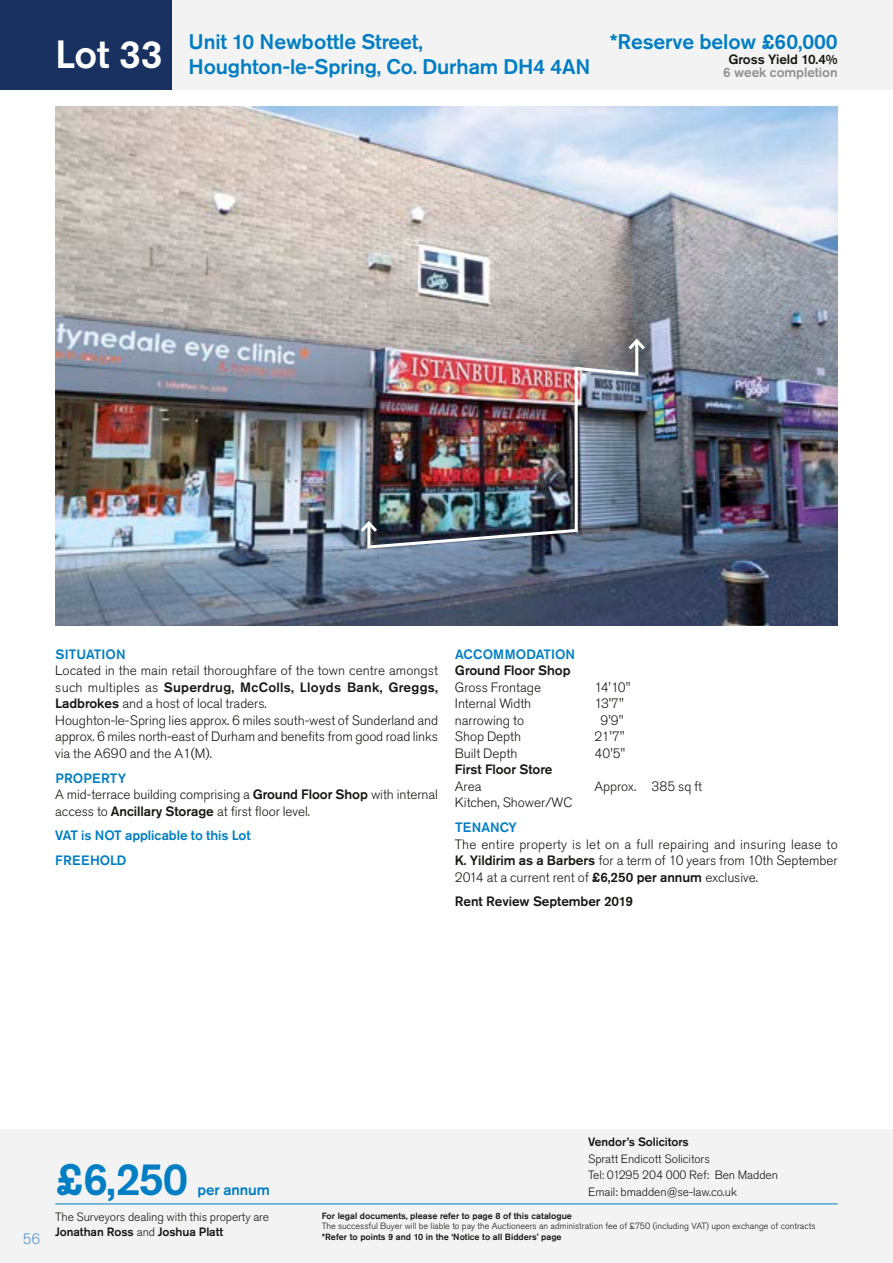
<style>
.page{position:relative;width:893px;height:1263px;background:#fff}
.page>*{position:absolute;margin:0;border:0;box-sizing:border-box;transform-origin:0 0}
.t1{font:500 45px "Akzidenz Grotesk Pro";color:#007ec3}
.t2{font:500 39px "Akzidenz Grotesk Pro";color:#fff}
.t3{font:500 21px/25.2px "Akzidenz Grotesk Pro";letter-spacing:-.005em;color:#007ec3}
.t4{font:500 15px "Akzidenz Grotesk Pro";letter-spacing:-.005em;color:#007ec3}
.t5{font:300 15px "Akzidenz Grotesk Pro";color:#5795d0}
.t6{font:300 13.5px/16.5px "Akzidenz Grotesk Pro";letter-spacing:-.005em;color:#171715}
.t7{font:500 13.5px "Akzidenz Grotesk Pro";letter-spacing:-.005em;color:#171715}
.t8{font:500 13.5px/24.8px "Akzidenz Grotesk Pro";letter-spacing:-.005em;color:#007ec3}
.t9{font:500 13.5px "Akzidenz Grotesk Pro";letter-spacing:-.005em;color:#919191}
.t10{font:300 12px/15px "Akzidenz Grotesk Pro";letter-spacing:-.005em;color:#171715}
.t11{font:500 12px "Akzidenz Grotesk Pro";letter-spacing:-.005em;color:#171715}
.t12{font:300 9px "Akzidenz Grotesk Pro";color:#171715}
.t13{font:500 9px "Akzidenz Grotesk Pro";color:#171715}
.s1{font-weight:500}
.s2{font-weight:500;color:#007ec3}
</style>
<div class="page">
<div style="left:0;top:1129px;width:893px;height:134px;background:#f3f3f3"></div>
<div style="left:0;top:0;width:893px;height:89px;background:#f3f3f3"></div>
<div style="left:0;top:0;width:171px;height:89px;background:#183161"></div>
<hr style="left:55px;top:1203px;width:783px;height:1px;background:#007ec3">
<img style="left:55px;top:106px;width:783px;height:520px">
<img style="left:366px;top:338px;width:274px;height:212px">
<svg style="left:358px;top:519px;width:22px;height:16px"></svg>
<svg style="left:625px;top:336px;width:23px;height:17px"></svg>
<h2 class="t2" style="left:55px;top:29px;width:109px">Lot 33</h2>
<h3 class="t3" style="left:189px;top:29px;width:403px">Unit 10 Newbottle Street,<br>Houghton-le-Spring, Co. Durham DH4 4AN</h3>
<h3 class="t3" style="left:610px;top:29px;width:229px">*Reserve below £60,000</h3>
<p class="t7" style="left:728px;top:50px;width:111px">Gross Yield 10.4%</p>
<p class="t9" style="left:723px;top:64px;width:116px">6 week completion</p>
<p class="t8" style="left:55px;top:642px;width:72px">SITUATION</p>
<p class="t6" style="left:55px;top:662px;width:384px">Located in the main retail thoroughfare of the town centre amongst such multiples as <span class="s1">Superdrug, McColls, Lloyds Bank, Greggs, Ladbrokes</span> and a host of local traders.<br>Houghton-le-Spring lies approx. 6 miles south-west of Sunderland and approx. 6 miles north-east of Durham and benefits from good road links via the A690 and the A1(M).</p>
<p class="t6" style="left:55px;top:770px;width:384px"><span class="s2">PROPERTY<br></span>A mid-terrace building comprising a <span class="s1">Ground Floor Shop</span> with internal access to <span class="s1">Ancillary Storage</span> at first floor level.</p>
<p class="t8" style="left:55px;top:823px;width:197px">VAT is NOT applicable to this Lot<br>FREEHOLD</p>
<p class="t8" style="left:455px;top:642px;width:121px">ACCOMMODATION</p>
<p class="t7" style="left:455px;top:662px;width:117px">Ground Floor Shop</p>
<p class="t6" style="left:455px;top:679px;width:88px">Gross Frontage</p>
<p class="t6" style="left:594px;top:679px;width:38px">14'10"</p>
<p class="t6" style="left:455px;top:695px;width:78px">Internal Width</p>
<p class="t6" style="left:594px;top:695px;width:31px">13'7"</p>
<p class="t6" style="left:455px;top:712px;width:71px">narrowing to</p>
<p class="t6" style="left:601px;top:712px;width:24px">9'9"</p>
<p class="t6" style="left:455px;top:728px;width:68px">Shop Depth</p>
<p class="t6" style="left:594px;top:728px;width:32px">21'7"</p>
<p class="t6" style="left:455px;top:745px;width:64px">Built Depth</p>
<p class="t6" style="left:594px;top:745px;width:32px">40'5"</p>
<p class="t7" style="left:455px;top:761px;width:99px">First Floor Store</p>
<p class="t6" style="left:455px;top:778px;width:28px">Area</p>
<p class="t6" style="left:594px;top:778px;width:109px">Approx. 385 sq ft</p>
<p class="t6" style="left:455px;top:794px;width:119px">Kitchen, Shower/WC</p>
<p class="t8" style="left:455px;top:815px;width:63px">TENANCY</p>
<p class="t6" style="left:455px;top:836px;width:384px;text-align:justify">The entire property is let on a full repairing and insuring lease to <span class="s1">K. Yildirim as a Barbers</span> for a term of 10 years from 10th September 2014 at a current rent of <span class="s1">£6,250 per annum</span> exclusive.</p>
<p class="t7" style="left:455px;top:893px;width:180px">Rent Review September 2019</p>
<p class="t5" style="left:23px;top:1229px;width:19px">56</p>
<h1 class="t1" style="left:55px;top:1150px;width:134px">£6,250</h1>
<p class="t11" style="left:588px;top:1134px;width:102px">Vendor’s Solicitors</p>
<p class="t10" style="left:588px;top:1150px;width:191px;line-height:16.5px">Spratt Endicott Solicitors<br>Tel: 01295 204 000 Ref: Ben Madden</p>
<p class="t4" style="left:198px;top:1180px;width:74px">per annum</p>
<p class="t10" style="left:588px;top:1184px;width:150px">Email: bmadden@se-law.co.uk</p>
<p class="t10" style="left:55px;top:1209px;width:215px">The Surveyors dealing with this property are<br><span class="s1">Jonathan Ross</span> and <span class="s1">Joshua Platt</span></p>
<p class="t13" style="left:322px;top:1209px;width:252px">For legal documents, please refer to page 8 of this catalogue</p>
<p class="t12" style="left:322px;top:1220px;width:495px">The successful Buyer will be liable to pay the Auctioneers an administration fee of £750 (including VAT) upon exchange of contracts</p>
<p class="t13" style="left:322px;top:1230px;width:241px">*Refer to points 9 and 10 in the ‘Notice to all Bidders’ page</p>
</div>
